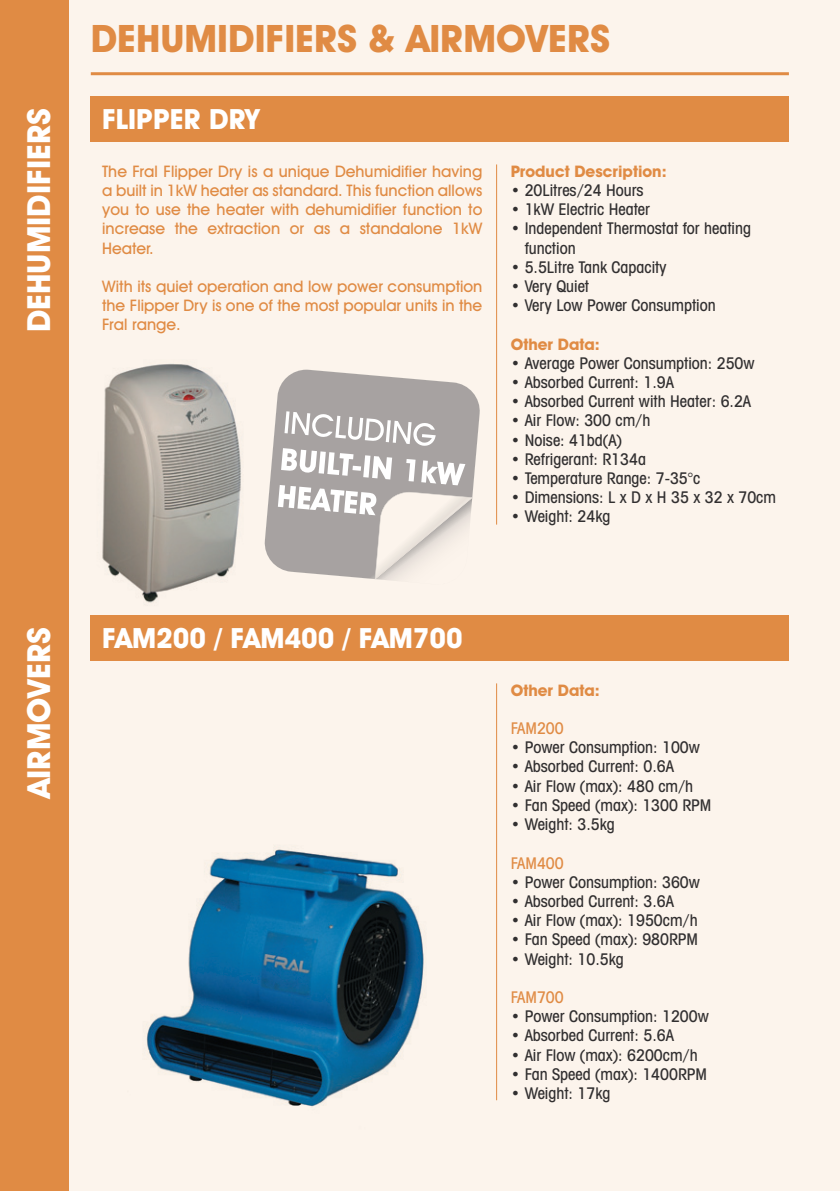
<style>
.page{position:relative;width:840px;height:1191px;background:#fff}
.page>*{position:absolute;margin:0;border:0;box-sizing:border-box;transform-origin:0 0}
.t1{font:700 38px "Avant Garde IT Cby BT";color:#e08b44}
.t2{font:700 32px "Avant Garde IT Cby BT";color:#fff}
.t3{font:700 28px "Avant Garde IT Cby BT";color:#fff}
.t4{font:500 condensed 16px/19.2px "Avant Garde IT Cby BT";color:#312f30}
.t5{font:500 16px/19.2px "Avant Garde IT Cby BT";color:#e08b44;text-align:justify}
.t6{font:700 16px "Avant Garde IT Cby BT";color:#e08b44}
.t7{font:500 condensed 16px "Avant Garde IT Cby BT";color:#e08b44}
</style>
<div class="page">
<div style="left:68px;top:0;width:771px;height:1191px;background:#fcf4ec"></div>
<div style="left:0;top:0;width:68px;height:1191px;background:#e08b44"></div>
<hr style="left:91px;top:72px;width:697px;height:3px;background:#e08b44">
<img style="left:146px;top:849px;width:278px;height:258px">
<img style="left:102px;top:363px;width:139px;height:240px">
<svg style="left:264px;top:369px;width:216px;height:212px"></svg>
<div style="left:91px;top:96px;width:697px;height:46px;background:#e08b44"></div>
<div style="left:91px;top:615px;width:697px;height:45px;background:#e08b44"></div>
<hr style="left:496px;top:683px;width:1px;height:417px;background:#e08b44">
<hr style="left:496px;top:164px;width:1px;height:360px;background:#e08b44">
<svg style="left:278px;top:411px;width:194px;height:168px"></svg>
<p class="t2" style="left:19px;top:332px;width:226px;rotate:-90deg">DEHUMIDIFIERS</p>
<p class="t2" style="left:19px;top:798px;width:173px;rotate:-90deg">AIRMOVERS</p>
<p class="t1" style="left:91px;top:15px;width:521px">DEHUMIDIFIERS &amp; AIRMOVERS</p>
<p class="t3" style="left:102px;top:102px;width:159px">FLIPPER DRY</p>
<p class="t5" style="left:102px;top:161px;width:381px">The Fral Flipper Dry is a unique Dehumidifier having a built in 1kW heater as standard. This function allows you to use the heater with dehumidifier function to increase the extraction or as a standalone 1kW Heater.</p>
<p class="t5" style="left:102px;top:276px;width:381px">With its quiet operation and low power consumption the Flipper Dry is one of the most popular units in the Fral range.</p>
<p class="t6" style="left:510px;top:161px;width:157px">Product Description:</p>
<p class="t4" style="left:510px;top:180px;width:134px">• 20Litres/24 Hours</p>
<p class="t4" style="left:510px;top:200px;width:141px">• 1kW Electric Heater</p>
<p class="t4" style="left:524px;top:219px;width:228px;text-indent:-14px">• Independent Thermostat for heating function</p>
<p class="t4" style="left:510px;top:257px;width:157px">• 5.5Litre Tank Capacity</p>
<p class="t4" style="left:510px;top:276px;width:80px">• Very Quiet</p>
<p class="t4" style="left:510px;top:296px;width:206px">• Very Low Power Consumption</p>
<p class="t6" style="left:510px;top:334px;width:91px">Other Data:</p>
<p class="t4" style="left:510px;top:353px;width:245px">• Average Power Consumption: 250w</p>
<p class="t4" style="left:510px;top:372px;width:164px">• Absorbed Current: 1.9A</p>
<p class="t4" style="left:510px;top:392px;width:242px">• Absorbed Current with Heater: 6.2A</p>
<p class="t4" style="left:510px;top:411px;width:141px">• Air Flow: 300 cm/h</p>
<p class="t4" style="left:510px;top:430px;width:113px">• Noise: 41bd(A)</p>
<p class="t4" style="left:510px;top:449px;width:137px">• Refrigerant: R134a</p>
<p class="t4" style="left:510px;top:468px;width:191px">• Temperature Range: 7-35°c</p>
<p class="t4" style="left:510px;top:488px;width:266px">• Dimensions: L x D x H 35 x 32 x 70cm</p>
<p class="t4" style="left:510px;top:507px;width:101px">• Weight: 24kg</p>
<p class="t3" style="left:102px;top:621px;width:362px">FAM200 / FAM400 / FAM700</p>
<p class="t6" style="left:510px;top:680px;width:91px">Other Data:</p>
<p class="t7" style="left:510px;top:718px;width:54px">FAM200</p>
<p class="t4" style="left:510px;top:738px;width:190px">• Power Consumption: 100w</p>
<p class="t4" style="left:510px;top:757px;width:164px">• Absorbed Current: 0.6A</p>
<p class="t4" style="left:510px;top:776px;width:184px">• Air Flow (max): 480 cm/h</p>
<p class="t4" style="left:510px;top:795px;width:202px">• Fan Speed (max): 1300 RPM</p>
<p class="t4" style="left:510px;top:814px;width:105px">• Weight: 3.5kg</p>
<p class="t7" style="left:510px;top:853px;width:54px">FAM400</p>
<p class="t4" style="left:510px;top:872px;width:190px">• Power Consumption: 360w</p>
<p class="t4" style="left:510px;top:891px;width:164px">• Absorbed Current: 3.6A</p>
<p class="t4" style="left:510px;top:910px;width:188px">• Air Flow (max): 1950cm/h</p>
<p class="t4" style="left:510px;top:930px;width:189px">• Fan Speed (max): 980RPM</p>
<p class="t4" style="left:510px;top:949px;width:114px">• Weight: 10.5kg</p>
<p class="t7" style="left:510px;top:987px;width:54px">FAM700</p>
<p class="t4" style="left:510px;top:1006px;width:199px">• Power Consumption: 1200w</p>
<p class="t4" style="left:510px;top:1026px;width:164px">• Absorbed Current: 5.6A</p>
<p class="t4" style="left:510px;top:1045px;width:188px">• Air Flow (max): 6200cm/h</p>
<p class="t4" style="left:510px;top:1064px;width:198px">• Fan Speed (max): 1400RPM</p>
<p class="t4" style="left:510px;top:1083px;width:101px">• Weight: 17kg</p>
</div>
